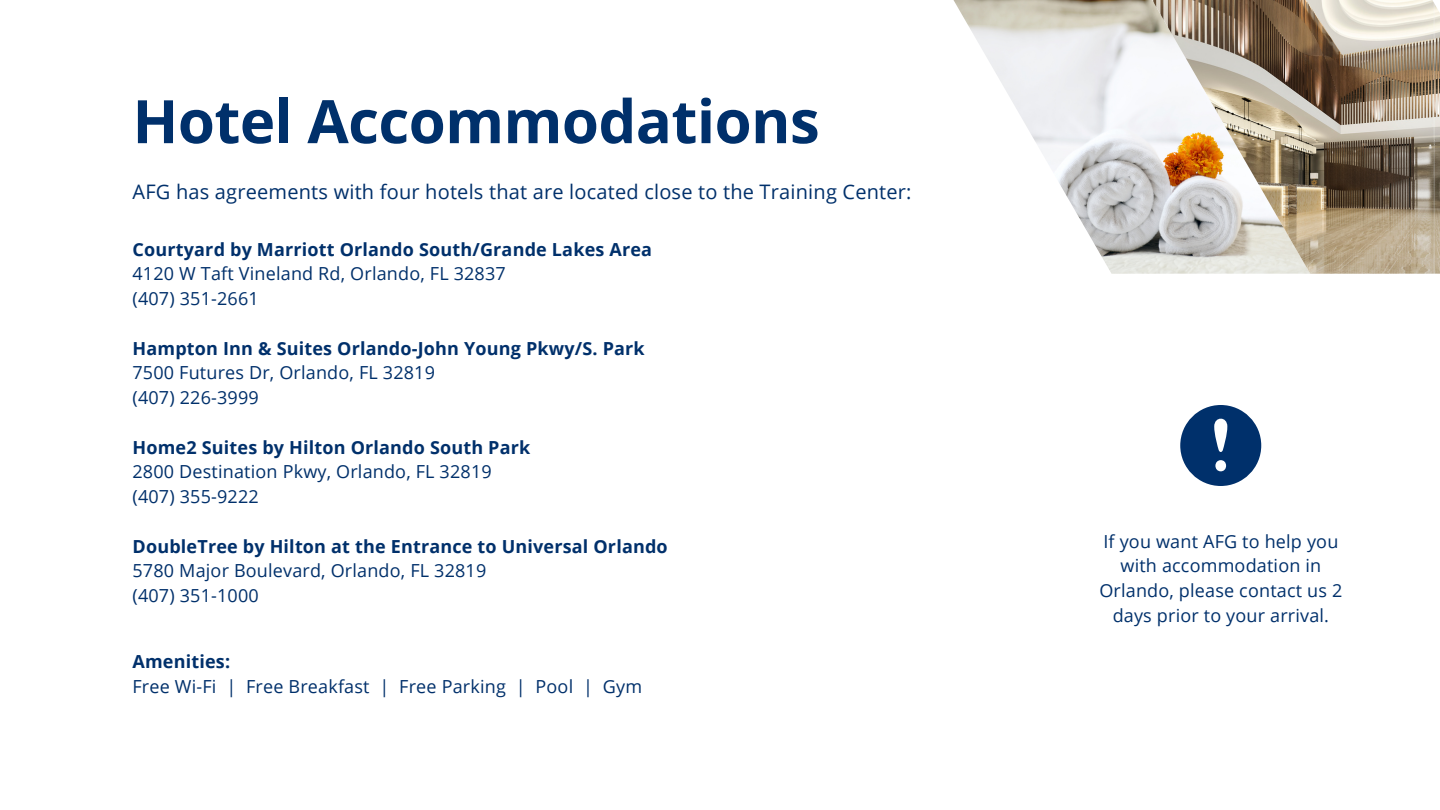
<style>
.page{position:relative;width:1440px;height:810px;background:#fff}
.page>*{position:absolute;margin:0;border:0;box-sizing:border-box;transform-origin:0 0}
.t1{font:700 60px "Open Sans";letter-spacing:-.01em;color:#00306b}
.t2{font:20px "Open Sans";letter-spacing:.01em;color:#00306b}
.t3{font:18px/24.8px "Open Sans";letter-spacing:.01em;color:#00306b}
.t4{font:700 18px "Open Sans";letter-spacing:.01em;color:#00306b}
</style>
<div class="page">
<img style="left:953px;top:0;width:175px;height:274px">
<img style="left:1128px;top:0;width:312px;height:274px">
<svg style="left:1180px;top:405px;width:81px;height:81px"></svg>
<h1 class="t1" style="left:133px;top:79px;width:689px">Hotel Accommodations</h1>
<p class="t2" style="left:133px;top:178px;width:781px">AFG has agreements with four hotels that are located close to the Training Center:</p>
<p class="t4" style="left:133px;top:236px;width:521px">Courtyard by Marriott Orlando South/Grande Lakes Area</p>
<p class="t3" style="left:133px;top:261px;width:375px">4120 W Taft Vineland Rd, Orlando, FL 32837 (407) 351-2661</p>
<p class="t4" style="left:133px;top:335px;width:514px">Hampton Inn &amp; Suites Orlando-John Young Pkwy/S. Park</p>
<p class="t3" style="left:133px;top:360px;width:304px">7500 Futures Dr, Orlando, FL 32819 (407) 226-3999</p>
<p class="t4" style="left:133px;top:434px;width:399px">Home2 Suites by Hilton Orlando South Park</p>
<p class="t3" style="left:133px;top:459px;width:361px">2800 Destination Pkwy, Orlando, FL 32819 (407) 355-9222</p>
<p class="t4" style="left:133px;top:533px;width:537px">DoubleTree by Hilton at the Entrance to Universal Orlando</p>
<p class="t3" style="left:133px;top:558px;width:355px">5780 Major Boulevard, Orlando, FL 32819 (407) 351-1000</p>
<p class="t4" style="left:133px;top:649px;width:99px">Amenities:</p>
<p class="t3" style="left:133px;top:674px;width:511px">Free Wi-Fi | Free Breakfast | Free Parking | Pool | Gym</p>
<p class="t3" style="left:1099px;top:528px;width:244px;text-align:center">If you want AFG to help you with accommodation in<br>Orlando, please contact us 2 days prior to your arrival.</p>
</div>
